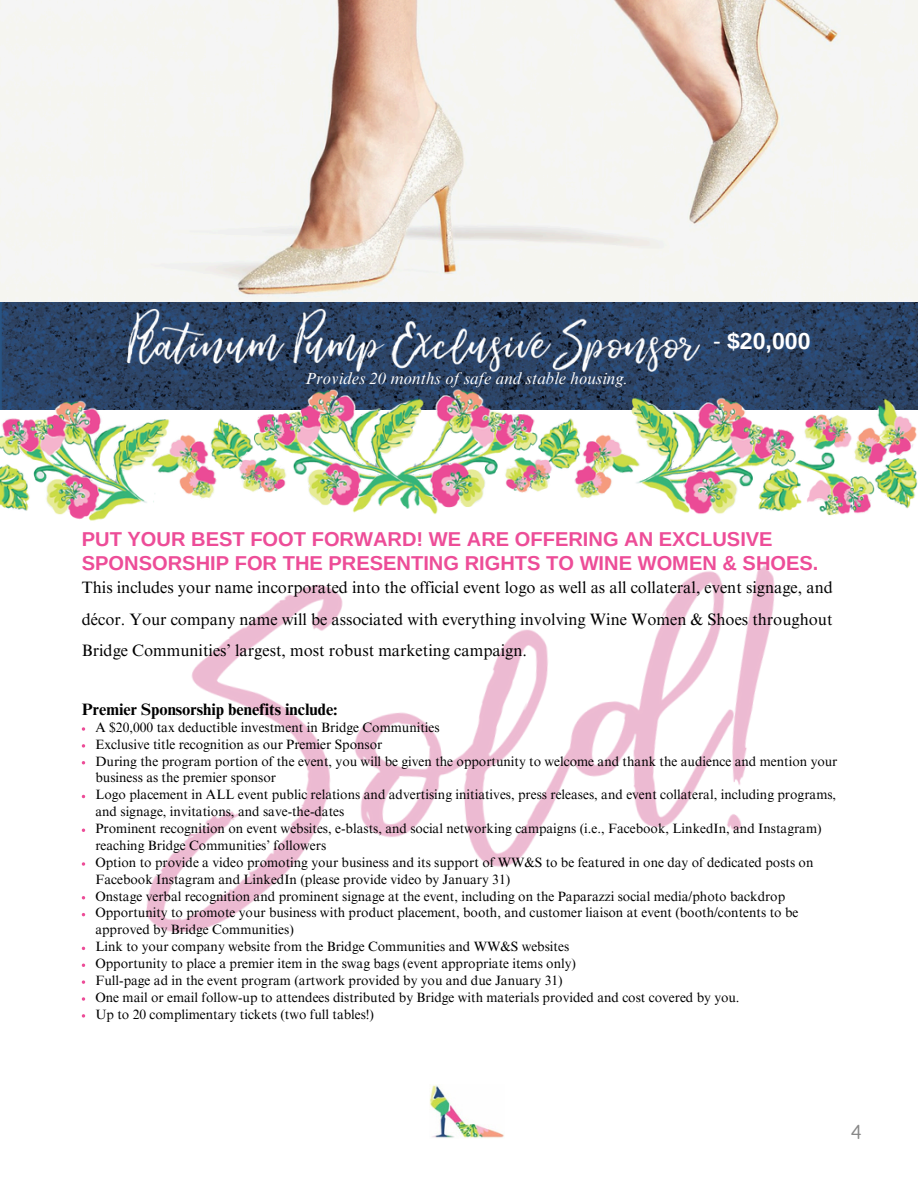
<style>
.page{position:relative;width:918px;height:1188px;background:#fff}
.page>*{position:absolute;margin:0;border:0;box-sizing:border-box;transform-origin:0 0}
.t1{font:700 23.1px "Arimo";color:#fff}
.t2{font:700 20.1px/23.7px "Arimo";color:#ed4d98}
.t3{font:19.8px "TT Rounds Condensed";color:#888}
.t4{font:16.5px/31.5px "Times NRMT Pro";color:#000;text-align:justify}
.t5{font:italic 16.5px "Times NRMT Pro";letter-spacing:.01em;color:#fff}
.t6{font:700 16.5px "Times NRMT Pro";color:#000}
.t7{font:13.5px/16.8px "Times NRMT Pro";color:#000}
.s1{font-weight:400}
</style>
<div class="page">
<img style="left:0;top:0;width:918px;height:302px">
<img style="left:0;top:302px;width:918px;height:107px">
<img style="left:81px;top:565px;width:694px;height:401px">
<svg style="left:82px;top:727px;width:3px;height:4px"></svg>
<svg style="left:82px;top:744px;width:3px;height:4px"></svg>
<svg style="left:82px;top:862px;width:3px;height:4px"></svg>
<svg style="left:82px;top:980px;width:3px;height:4px"></svg>
<svg style="left:82px;top:997px;width:3px;height:4px"></svg>
<svg style="left:82px;top:1014px;width:3px;height:4px"></svg>
<img style="left:430px;top:1084px;width:74px;height:54px">
<img style="left:0;top:368px;width:917px;height:153px">
<img style="left:82px;top:291px;width:664px;height:107px">
<p class="t5" style="left:305px;top:372px;width:324px">Provides 20 months of safe and stable housing.</p>
<p class="t1" style="left:713px;top:328px;width:99px"><span class="s1">-</span> $20,000</p>
<p class="t2" style="left:82px;top:527px;width:738px">PUT YOUR BEST FOOT FORWARD! WE ARE OFFERING AN EXCLUSIVE<br>SPONSORSHIP FOR THE PRESENTING RIGHTS TO WINE WOMEN &amp; SHOES.</p>
<p class="t4" style="left:82px;top:574px;width:753px">This includes your name incorporated into the official event logo as well as all collateral, event signage, and décor. Your company name will be associated with everything involving Wine Women &amp; Shoes throughout Bridge Communities’ largest, most robust marketing campaign.</p>
<p class="t6" style="left:82px;top:703px;width:257px">Premier Sponsorship benefits include:</p>
<p class="t7" style="left:95px;top:720px;width:346px">A $20,000 tax deductible investment in Bridge Communities</p>
<h3 class="t7" style="left:95px;top:737px;width:289px">Exclusive title recognition as our Premier Sponsor</h3>
<p class="t7" style="left:95px;top:754px;width:744px">During the program portion of the event, you will be given the opportunity to welcome and thank the audience and mention your business as the premier sponsor</p>
<h1 class="t7" style="left:95px;top:788px;width:742px">Logo placement in ALL event public relations and advertising initiatives, press releases, and event collateral, including programs, and signage, invitations, and save-the-dates</h1>
<p class="t7" style="left:95px;top:822px;width:728px">Prominent recognition on event websites, e-blasts, and social networking campaigns (i.e., Facebook, LinkedIn, and Instagram) reaching Bridge Communities’ followers</p>
<p class="t7" style="left:95px;top:855px;width:720px">Option to provide a video promoting your business and its support of WW&amp;S to be featured in one day of dedicated posts on<br>Facebook Instagram and LinkedIn (please provide video by January 31)</p>
<h3 class="t7" style="left:95px;top:889px;width:691px">Onstage verbal recognition and prominent signage at the event, including on the Paparazzi social media/photo backdrop</h3>
<h2 class="t7" style="left:95px;top:906px;width:704px">Opportunity to promote your business with product placement, booth, and customer liaison at event (booth/contents to be approved by Bridge Communities)</h2>
<p class="t7" style="left:95px;top:940px;width:475px">Link to your company website from the Bridge Communities and WW&amp;S websites</p>
<p class="t7" style="left:95px;top:957px;width:482px">Opportunity to place a premier item in the swag bags (event appropriate items only)</p>
<p class="t7" style="left:95px;top:974px;width:469px">Full-page ad in the event program (artwork provided by you and due January 31)</p>
<p class="t7" style="left:95px;top:990px;width:646px">One mail or email follow-up to attendees distributed by Bridge with materials provided and cost covered by you.</p>
<p class="t7" style="left:95px;top:1007px;width:280px">Up to 20 complimentary tickets (two full tables!)</p>
<p class="t3" style="left:851px;top:1120px;width:12px">4</p>
</div>
